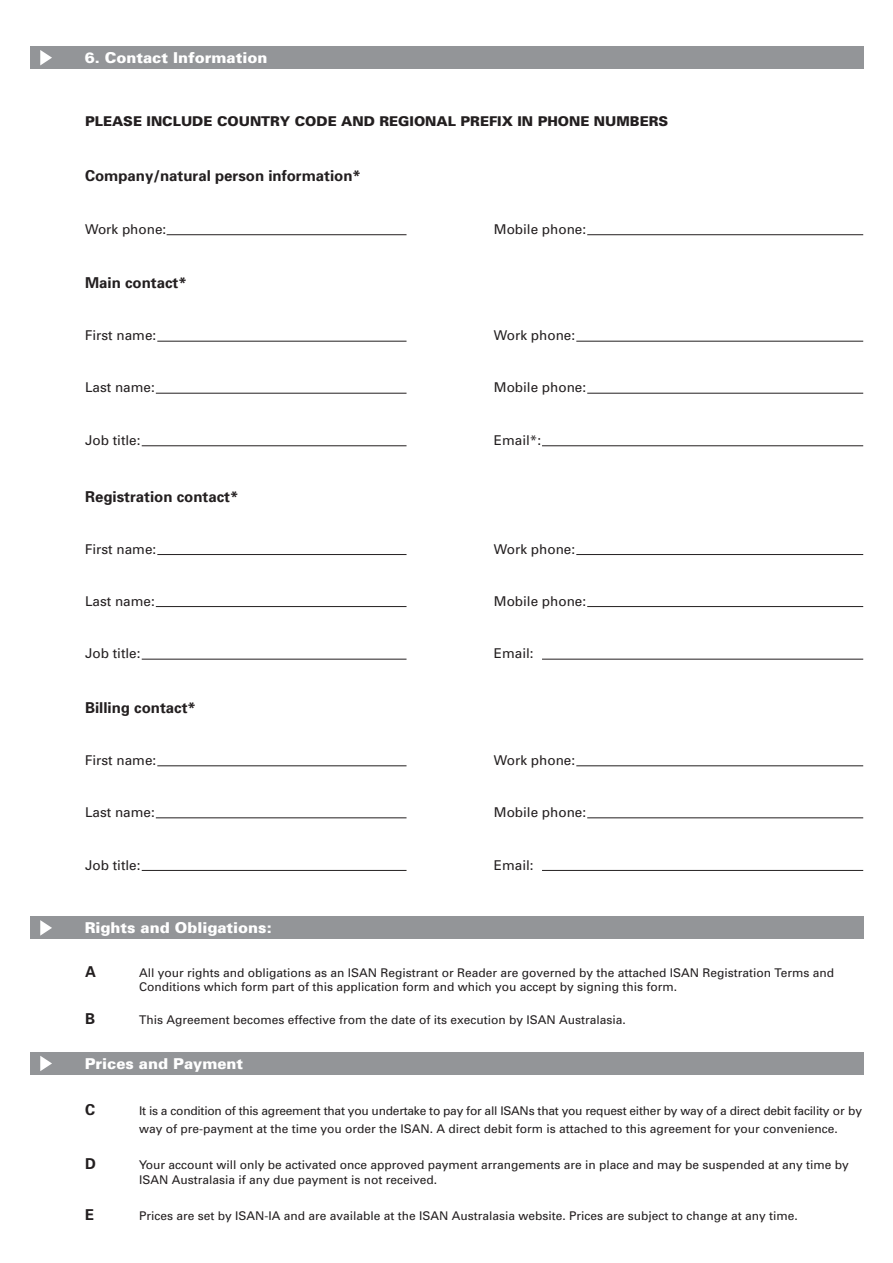
<style>
.page{position:relative;width:893px;height:1263px;background:#fff}
.page>*{position:absolute;margin:0;border:0;box-sizing:border-box;transform-origin:0 0}
.t1{font:700 15px "Univers";color:#231f20}
.t2{font:900 15px "Univers";color:#fff}
.t3{font:13.5px "Univers";color:#231f20}
.t4{font:900 13.5px "Univers";color:#231f20}
.t5{font:12px/14.4px "Univers";color:#231f20}
.t6{font:12px/18px "Univers";letter-spacing:-.02em;color:#231f20}
</style>
<div class="page">
<div style="left:30px;top:916px;width:833px;height:23px;background:#939598"></div>
<svg style="left:40px;top:920px;width:12px;height:16px"></svg>
<div style="left:30px;top:46px;width:833px;height:23px;background:#939598"></div>
<svg style="left:40px;top:50px;width:12px;height:15px"></svg>
<hr style="left:167px;top:234px;width:239px;height:1px;background:#231f20">
<hr style="left:587px;top:234px;width:276px;height:1px;background:#231f20">
<hr style="left:157px;top:341px;width:249px;height:1px;background:#231f20">
<hr style="left:576px;top:341px;width:287px;height:1px;background:#231f20">
<hr style="left:156px;top:393px;width:250px;height:1px;background:#231f20">
<hr style="left:587px;top:393px;width:276px;height:1px;background:#231f20">
<hr style="left:142px;top:445px;width:264px;height:1px;background:#231f20">
<hr style="left:542px;top:445px;width:321px;height:1px;background:#231f20">
<hr style="left:157px;top:554px;width:249px;height:1px;background:#231f20">
<hr style="left:576px;top:554px;width:287px;height:1px;background:#231f20">
<hr style="left:156px;top:606px;width:250px;height:1px;background:#231f20">
<hr style="left:587px;top:606px;width:276px;height:1px;background:#231f20">
<hr style="left:142px;top:659px;width:264px;height:1px;background:#231f20">
<hr style="left:542px;top:659px;width:321px;height:1px;background:#231f20">
<hr style="left:157px;top:765px;width:249px;height:1px;background:#231f20">
<hr style="left:576px;top:765px;width:287px;height:1px;background:#231f20">
<hr style="left:156px;top:817px;width:250px;height:1px;background:#231f20">
<hr style="left:587px;top:817px;width:276px;height:1px;background:#231f20">
<hr style="left:142px;top:870px;width:264px;height:1px;background:#231f20">
<hr style="left:542px;top:870px;width:321px;height:1px;background:#231f20">
<div style="left:30px;top:1052px;width:833px;height:23px;background:#939598"></div>
<svg style="left:40px;top:1056px;width:12px;height:15px"></svg>
<p class="t2" style="left:85px;top:49px;width:184px">6. Contact Information</p>
<p class="t4" style="left:85px;top:113px;width:585px">PLEASE INCLUDE COUNTRY CODE AND REGIONAL PREFIX IN PHONE NUMBERS</p>
<p class="t1" style="left:85px;top:166px;width:277px">Company/natural person information*</p>
<p class="t3" style="left:85px;top:221px;width:83px">Work phone:</p>
<p class="t3" style="left:494px;top:221px;width:94px">Mobile phone:</p>
<p class="t1" style="left:85px;top:273px;width:103px">Main contact*</p>
<p class="t3" style="left:85px;top:327px;width:73px">First name:</p>
<p class="t3" style="left:494px;top:327px;width:83px">Work phone:</p>
<p class="t3" style="left:85px;top:379px;width:71px">Last name:</p>
<p class="t3" style="left:494px;top:379px;width:94px">Mobile phone:</p>
<p class="t3" style="left:85px;top:432px;width:57px">Job title:</p>
<p class="t3" style="left:494px;top:432px;width:49px">Email*:</p>
<p class="t1" style="left:85px;top:487px;width:155px">Registration contact*</p>
<p class="t3" style="left:85px;top:540px;width:73px">First name:</p>
<p class="t3" style="left:494px;top:540px;width:83px">Work phone:</p>
<p class="t3" style="left:85px;top:592px;width:71px">Last name:</p>
<p class="t3" style="left:494px;top:592px;width:94px">Mobile phone:</p>
<p class="t3" style="left:85px;top:645px;width:57px">Job title:</p>
<p class="t3" style="left:494px;top:645px;width:41px">Email:</p>
<p class="t1" style="left:85px;top:698px;width:112px">Billing contact*</p>
<p class="t3" style="left:85px;top:752px;width:73px">First name:</p>
<p class="t3" style="left:494px;top:752px;width:83px">Work phone:</p>
<p class="t3" style="left:85px;top:804px;width:71px">Last name:</p>
<p class="t3" style="left:494px;top:804px;width:94px">Mobile phone:</p>
<p class="t3" style="left:85px;top:856px;width:57px">Job title:</p>
<p class="t3" style="left:494px;top:856px;width:41px">Email:</p>
<p class="t2" style="left:85px;top:919px;width:188px">Rights and Obligations:</p>
<p class="t1" style="left:85px;top:962px;width:12px">A</p>
<p class="t5" style="left:139px;top:965px;width:696px">All your rights and obligations as an ISAN Registrant or Reader are governed by the attached ISAN Registration Terms and<br>Conditions which form part of this application form and which you accept by signing this form.</p>
<p class="t1" style="left:85px;top:1008px;width:12px">B</p>
<p class="t5" style="left:139px;top:1012px;width:488px">This Agreement becomes effective from the date of its execution by ISAN Australasia.</p>
<p class="t2" style="left:85px;top:1054px;width:160px">Prices and Payment</p>
<p class="t1" style="left:85px;top:1100px;width:12px">C</p>
<p class="t6" style="left:139px;top:1102px;width:724px">It is a condition of this agreement that you undertake to pay for all ISANs that you request either by way of a direct debit facility or by way of pre-payment at the time you order the ISAN. A direct debit form is attached to this agreement for your convenience.</p>
<p class="t1" style="left:85px;top:1154px;width:12px">D</p>
<p class="t5" style="left:139px;top:1157px;width:711px">Your account will only be activated once approved payment arrangements are in place and may be suspended at any time by<br>ISAN Australasia if any due payment is not received.</p>
<p class="t1" style="left:85px;top:1205px;width:11px">E</p>
<p class="t5" style="left:139px;top:1208px;width:660px">Prices are set by ISAN-IA and are available at the ISAN Australasia website. Prices are subject to change at any time.</p>
</div>
